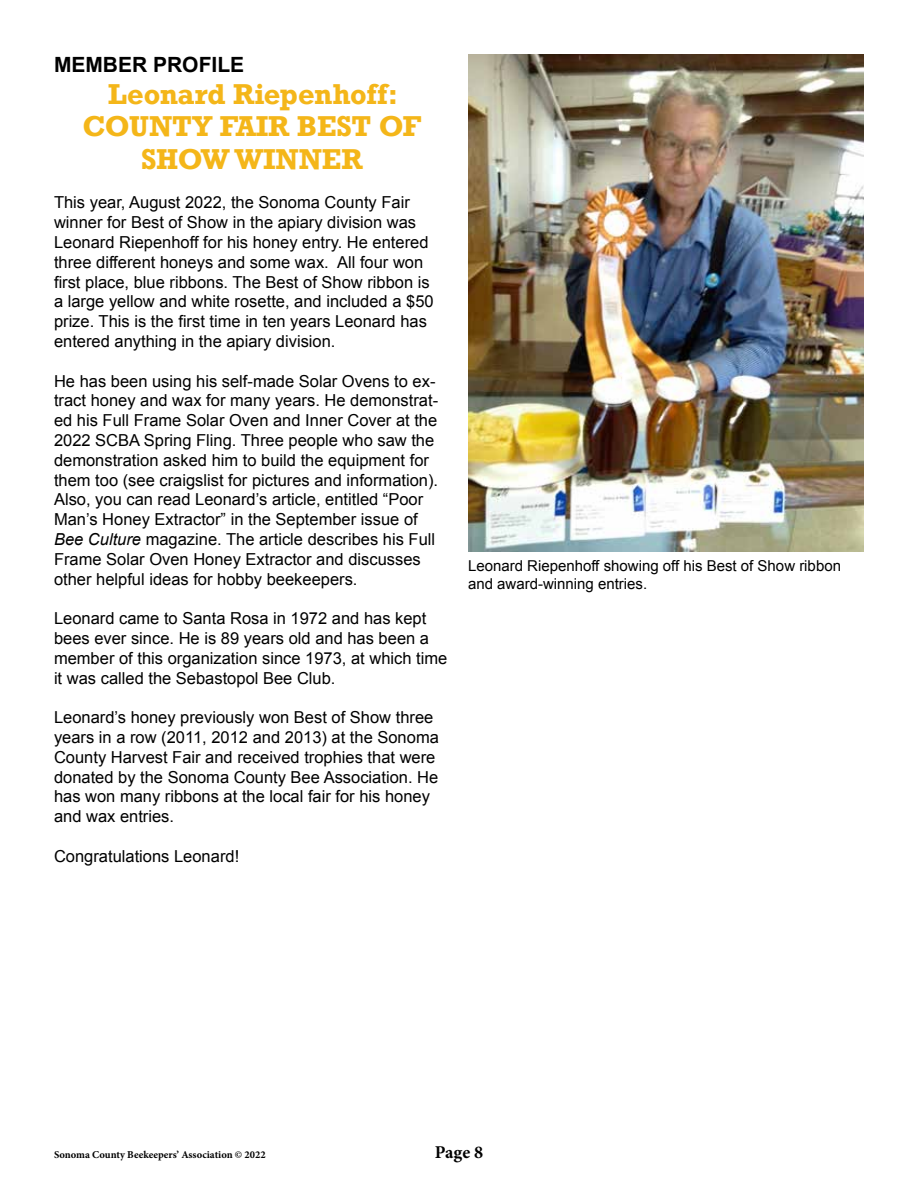
<style>
.page{position:relative;width:918px;height:1188px;background:#fff}
.page>*{position:absolute;margin:0;border:0;box-sizing:border-box;transform-origin:0 0}
.t1{font:700 27px/32.4px "Rockwell";color:#f4b619;text-align:center}
.t2{font:700 21px "Arial";color:#000}
.t3{font:700 18px "Minion Pro";color:#000}
.t4{font:16.5px/19.8px "Arial";color:#000}
.t5{font:15px/18px "Arial";color:#000}
.t6{font:700 10.5px "Minion Pro";color:#000}
.s1{font-style:italic}
</style>
<div class="page">
<img style="left:468px;top:54px;width:396px;height:498px">
<p class="t2" style="left:54px;top:50px;width:192px">MEMBER PROFILE</p>
<h1 class="t1" style="left:82px;top:78px;width:341px">Leonard Riepenhoff:<br>COUNTY FAIR BEST OF<br>SHOW WINNER</h1>
<p class="t4" style="left:54px;top:193px;width:381px">This year, August 2022, the Sonoma County Fair winner for Best of Show in the apiary division was Leonard Riepenhoff for his honey entry. He entered three different honeys and some wax. All four won first place, blue ribbons. The Best of Show ribbon is a large yellow and white rosette, and included a $50 prize. This is the first time in ten years Leonard has entered anything in the apiary division.</p>
<p class="t4" style="left:54px;top:371px;width:386px">He has been using his self-made Solar Ovens to ex&shy;tract honey and wax for many years. He demonstrat&shy;ed his Full Frame Solar Oven and Inner Cover at the 2022 SCBA Spring Fling. Three people who saw the demonstration asked him to build the equipment for them too (see craigslist for pictures and information).<br>Also, you can read Leonard’s article, entitled “Poor Man’s Honey Extractor” in the September issue of <span class="s1">Bee Culture</span> magazine. The article describes his Full Frame Solar Oven Honey Extractor and discusses other helpful ideas for hobby beekeepers.</p>
<p class="t4" style="left:54px;top:609px;width:395px">Leonard came to Santa Rosa in 1972 and has kept bees ever since. He is 89 years old and has been a member of this organization since 1973, at which time it was called the Sebastopol Bee Club.</p>
<p class="t4" style="left:54px;top:708px;width:386px">Leonard’s honey previously won Best of Show three years in a row (2011, 2012 and 2013) at the Sonoma County Harvest Fair and received trophies that were donated by the Sonoma County Bee Association. He has won many ribbons at the local fair for his honey and wax entries.</p>
<p class="t4" style="left:54px;top:846px;width:187px">Congratulations Leonard!</p>
<p class="t5" style="left:468px;top:557px;width:375px">Leonard Riepenhoff showing off his Best of Show ribbon and award-winning entries.</p>
<p class="t6" style="left:54px;top:1147px;width:213px">Sonoma County Beekeepers’ Association © 2022</p>
<p class="t3" style="left:435px;top:1139px;width:50px">Page 8</p>
</div>
